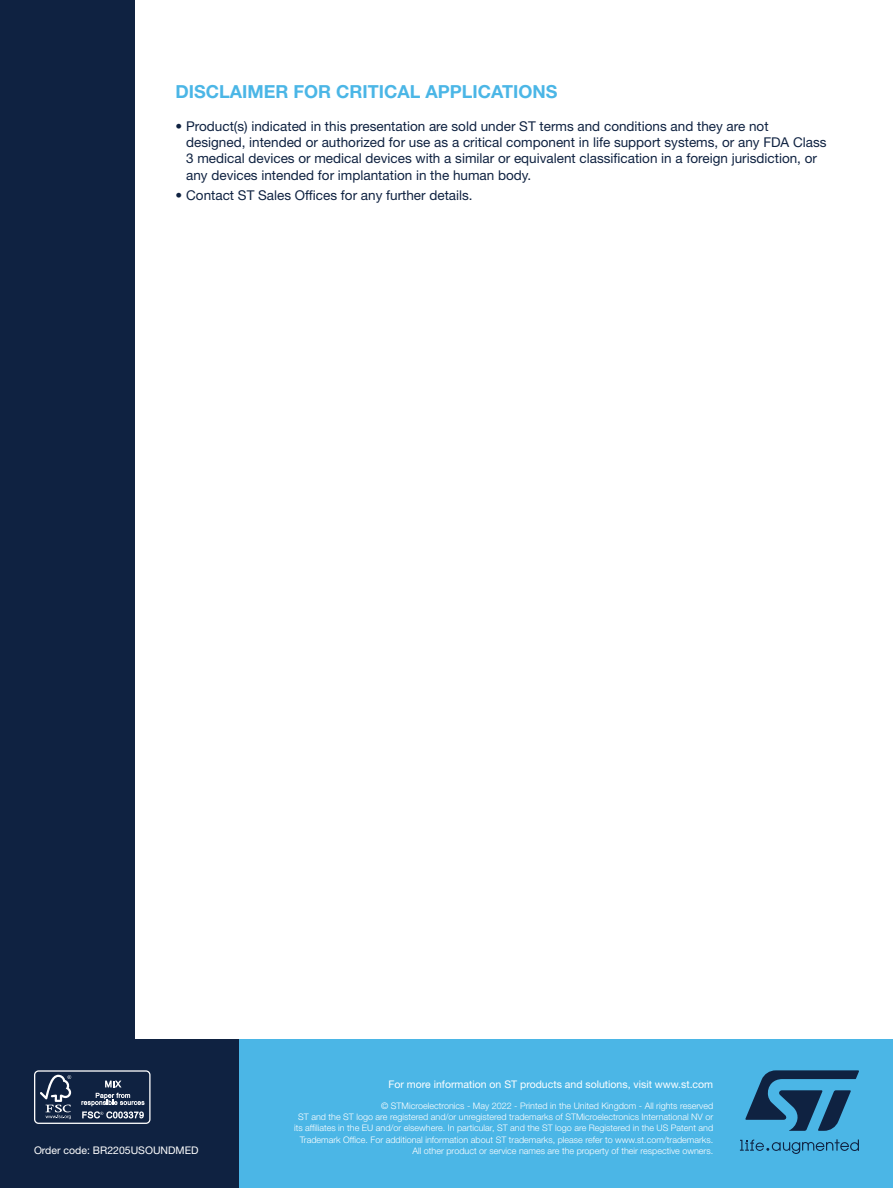
<style>
.page{position:relative;width:893px;height:1188px;background:#fff}
.page>*{position:absolute;margin:0;border:0;box-sizing:border-box;transform-origin:0 0}
.t1{font:700 18px "Helvetica Neue LT Std";color:#4bb6e6}
.t2{font:13.5px/16.2px "Helvetica Neue LT Std";color:#0f2241}
.t3{font:10.5px "Helvetica Neue LT Std";color:#fff}
.t4{font:300 9px/11.2px "Helvetica Neue LT Std";color:#fff;text-align:right}
</style>
<div class="page">
<div style="left:108px;top:1040px;width:785px;height:148px;background:#4bb6e6"></div>
<div style="left:0;top:0;width:135px;height:1188px;background:#0f2241"></div>
<div style="left:117px;top:1040px;width:122px;height:148px;background:#0f2241"></div>
<svg style="left:745px;top:1070px;width:114px;height:61px"></svg>
<svg style="left:740px;top:1139px;width:119px;height:15px"></svg>
<svg style="left:34px;top:1070px;width:117px;height:54px"></svg>
<h1 class="t1" style="left:176px;top:80px;width:383px">DISCLAIMER FOR CRITICAL APPLICATIONS</h1>
<p class="t2" style="left:186px;top:118px;width:642px;text-indent:-11px">• Product(s) indicated in this presentation are sold under ST terms and conditions and they are not designed, intended or authorized for use as a critical component in life support systems, or any FDA Class 3 medical devices or medical devices with a similar or equivalent classification in a foreign jurisdiction, or any devices intended for implantation in the human body.</p>
<h2 class="t2" style="left:176px;top:187px;width:299px">• Contact ST Sales Offices for any further details.</h2>
<p class="t3" style="left:34px;top:1144px;width:166px">Order code: BR2205USOUNDMED</p>
<p class="t3" style="left:388px;top:1078px;width:326px">For more information on ST products and solutions, visit www.st.com</p>
<p class="t4" style="left:294px;top:1100px;width:421px">© STMicroelectronics - May 2022 - Printed in the United Kingdom - All rights reserved<br>ST and the ST logo are registered and/or unregistered trademarks of STMicroelectronics International NV or its affiliates in the EU and/or elsewhere. In particular, ST and the ST logo are Registered in the US Patent and Trademark Office. For additional information about ST trademarks, please refer to www.st.com/trademarks.<br>All other product or service names are the property of their respective owners.</p>
</div>
